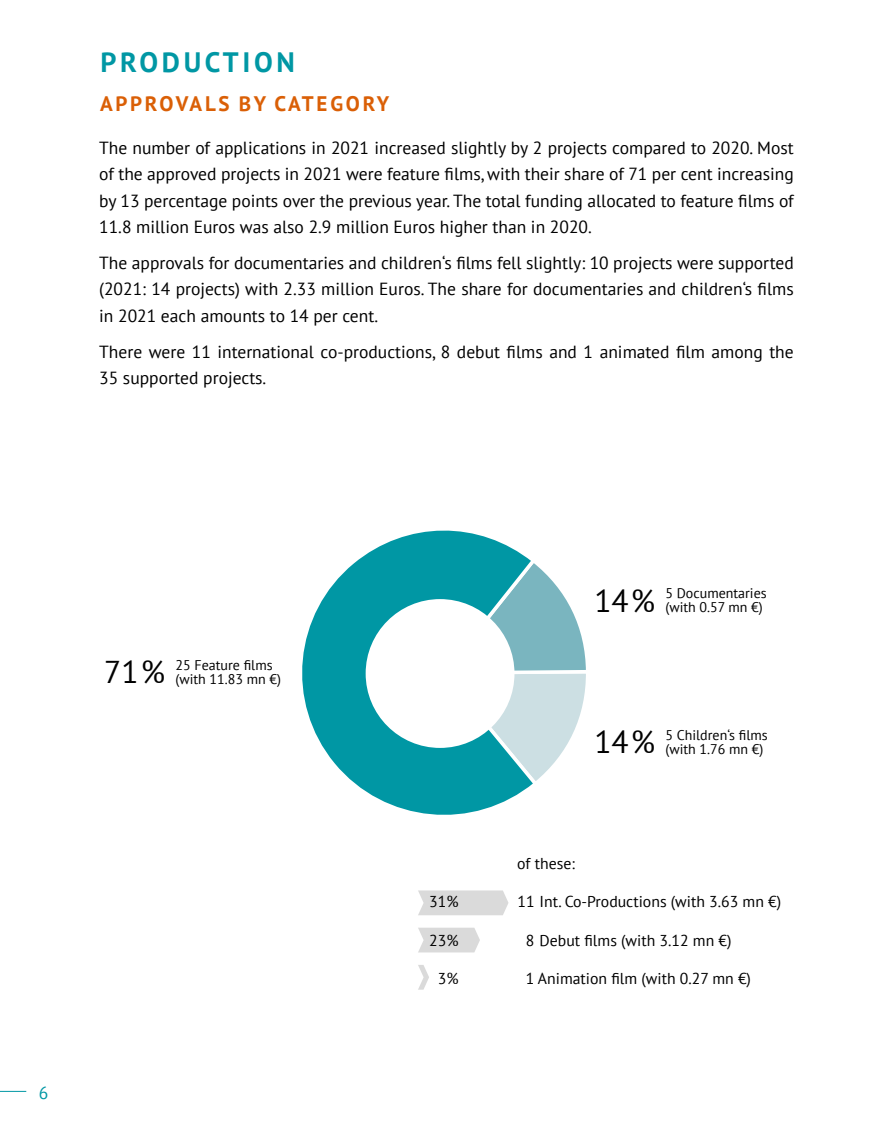
<style>
.page{position:relative;width:893px;height:1141px;background:#fff}
.page>*{position:absolute;margin:0;border:0;box-sizing:border-box;transform-origin:0 0}
.t1{font:31.5px "PT Sans";color:#000}
.t2{font:700 28px "PT Sans";letter-spacing:.13em;color:#0097a4}
.t3{font:700 21px "PT Sans";letter-spacing:.13em;color:#da5f06}
.Fließtext{font:17.5px/26.2px "PT Sans";color:#000;text-align:justify}
.t4{font:17.5px "PT Sans";color:#0097a4}
.t5{font:15.75px "PT Sans";color:#000}
.t6{font:14px "PT Sans";color:#000}
</style>
<div class="page">
<svg style="left:0;top:1091px;width:26px;height:1px"></svg>
<svg style="left:418px;top:928px;width:62px;height:24px"></svg>
<svg style="left:418px;top:965px;width:11px;height:25px"></svg>
<svg style="left:418px;top:890px;width:90px;height:25px"></svg>
<svg style="left:540px;top:568px;width:46px;height:209px"></svg>
<svg style="left:302px;top:530px;width:238px;height:285px"></svg>
<div style="left:366px;top:599px;width:148px;height:149px;background:#fff;border-radius:50%"></div>
<h1 class="t2" style="left:100px;top:43px;width:196px">PRODUCTION</h1>
<h2 class="t3" style="left:100px;top:90px;width:291px">APPROVALS BY CATEGORY</h2>
<p class="Fließtext" style="left:99px;top:134px;width:696px">The number of applications in 2021 increased slightly by 2 projects compared to 2020. Most of the approved projects in 2021 were feature films, with their share of 71 per cent increasing by 13 percentage points over the previous year. The total funding allocated to feature films of 11.8 million Euros was also 2.9 million Euros higher than in 2020.</p>
<p class="Fließtext" style="left:99px;top:249px;width:696px">The approvals for documentaries and children‘s films fell slightly: 10 projects were supported (2021: 14 projects) with 2.33 million Euros. The share for documentaries and children‘s films in 2021 each amounts to 14 per cent.</p>
<p class="Fließtext" style="left:99px;top:338px;width:696px">There were 11 international co-productions, 8 debut films and 1 animated film among the<br>35 supported projects.</p>
<p class="t1" style="left:104px;top:652px;width:62px">71 %</p>
<p class="t6" style="left:175px;top:656px;width:99px">25 Feature films</p>
<p class="t6" style="left:175px;top:670px;width:107px">(with 11.83 mn €)</p>
<p class="t4" style="left:39px;top:1081px;width:11px">6</p>
<p class="t5" style="left:429px;top:892px;width:31px">31%</p>
<p class="t5" style="left:429px;top:930px;width:31px">23%</p>
<p class="t5" style="left:438px;top:969px;width:22px">3%</p>
<p class="t1" style="left:594px;top:580px;width:62px">14 %</p>
<p class="t6" style="left:665px;top:585px;width:103px">5 Documentaries</p>
<p class="t6" style="left:665px;top:599px;width:99px">(with 0.57 mn €)</p>
<p class="t1" style="left:594px;top:722px;width:62px">14 %</p>
<p class="t6" style="left:665px;top:726px;width:104px">5 Children‘s films</p>
<p class="t6" style="left:665px;top:740px;width:100px">(with 1.76 mn €)</p>
<p class="t5" style="left:517px;top:853px;width:59px">of these:</p>
<p class="t5" style="left:518px;top:892px;width:265px">11 Int. Co-Productions (with 3.63 mn €)</p>
<p class="t5" style="left:526px;top:930px;width:207px">8 Debut films (with 3.12 mn €)</p>
<p class="t5" style="left:526px;top:969px;width:227px">1 Animation film (with 0.27 mn €)</p>
</div>
